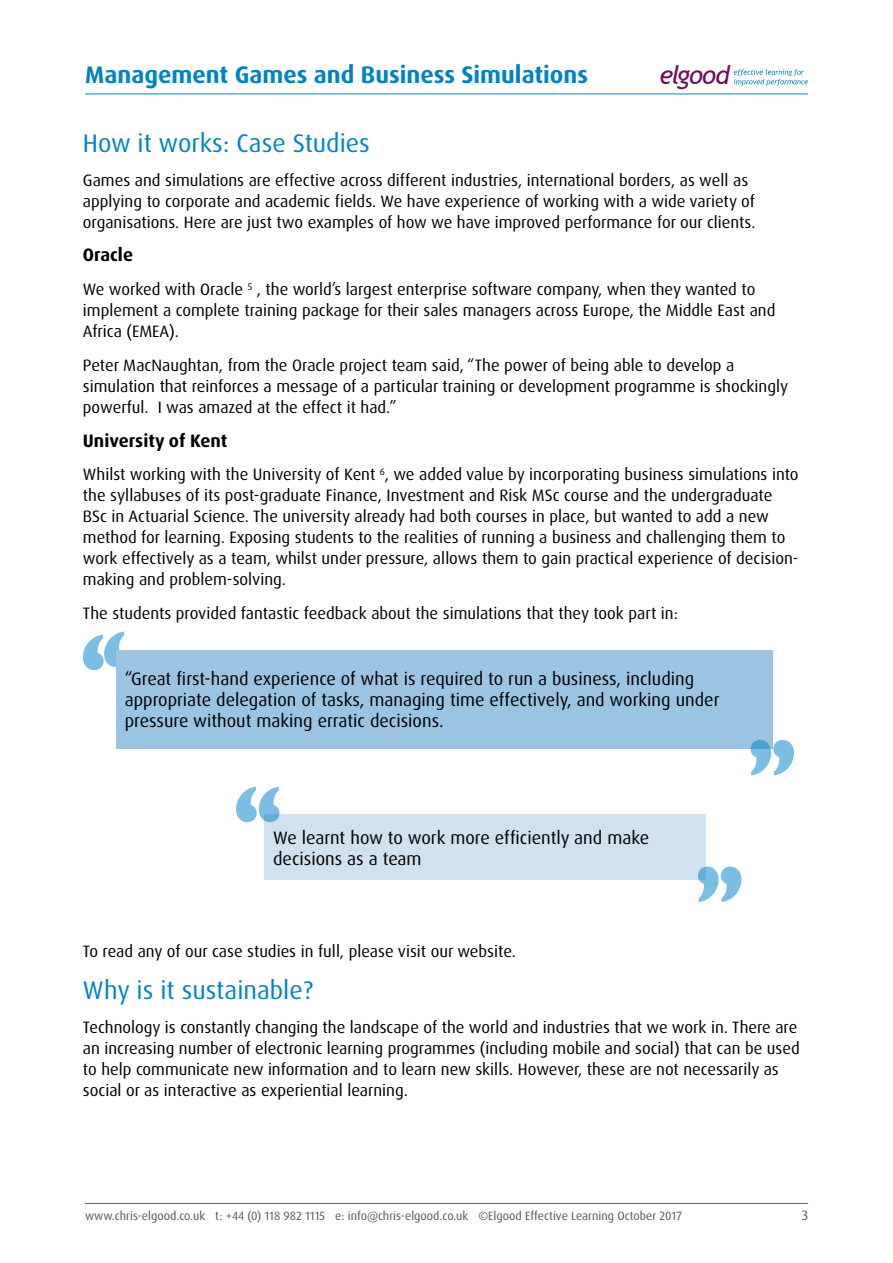
<style>
.page{position:relative;width:893px;height:1263px;background:#fff}
.page>*{position:absolute;margin:0;border:0;box-sizing:border-box;transform-origin:0 0}
.t1{font:italic 25.65px "Trebuchet MS";letter-spacing:-.03em;color:#6c0e5a}
.t2{font:25.5px "Dax OT";color:#0082c9}
.t3{font:700 24px "Dax OT";color:#0082c9}
.t4{font:18px/21px "Dax OT";color:#000}
.t5{font:700 18px "Dax OT";color:#000}
.t6{font:16.5px/21px "Dax OT";color:#000}
.t7{font:13.5px "Dax OT";color:#575756}
.t8{font:12px "Dax OT";color:#575756}
</style>
<div class="page">
<hr style="left:85px;top:1203px;width:723px;height:1px;background:#0082c9">
<hr style="left:85px;top:94px;width:723px;height:1px;background:#0082c9">
<svg style="left:734px;top:69px;width:74px;height:17px"></svg>
<div style="left:265px;top:814px;width:441px;height:66px;background:#d0e1ef"></div>
<svg style="left:83px;top:631px;width:42px;height:39px"></svg>
<div style="left:116px;top:650px;width:656px;height:98px;background:#9bc3e2"></div>
<svg style="left:750px;top:740px;width:44px;height:35px"></svg>
<svg style="left:698px;top:866px;width:43px;height:36px"></svg>
<svg style="left:236px;top:787px;width:43px;height:35px"></svg>
<h3 class="t3" style="left:85px;top:59px;width:505px">Management Games and Business Simulations</h3>
<h1 class="t1" style="left:660px;top:60px;width:72px">elgood</h1>
<h2 class="t2" style="left:83px;top:127px;width:288px">How it works: Case Studies</h2>
<p class="t6" style="left:83px;top:170px;width:674px">Games and simulations are effective across different industries, international borders, as well as applying to corporate and academic fields. We have experience of working with a wide variety of organisations. Here are just two examples of how we have improved performance for our clients.</p>
<p class="t5" style="left:83px;top:244px;width:52px">Oracle</p>
<p class="t6" style="left:83px;top:279px;width:694px">We worked with Oracle <sup>5</sup> , the world’s largest enterprise software company, when they wanted to implement a complete training package for their sales managers across Europe, the Middle East and<br>Africa (EMEA).</p>
<p class="t6" style="left:83px;top:355px;width:707px">Peter MacNaughtan, from the Oracle project team said, “The power of being able to develop a simulation that reinforces a message of a particular training or development programme is shockingly powerful. I was amazed at the effect it had.”</p>
<p class="t5" style="left:83px;top:429px;width:146px">University of Kent</p>
<p class="t6" style="left:83px;top:464px;width:717px">Whilst working with the University of Kent <sup>6</sup>, we added value by incorporating business simulations into the syllabuses of its post-graduate Finance, Investment and Risk MSc course and the undergraduate BSc in Actuarial Science. The university already had both courses in place, but wanted to add a new method for learning. Exposing students to the realities of running a business and challenging them to work effectively as a team, whilst under pressure, allows them to gain practical experience of decision&shy;making and problem-solving.</p>
<p class="t6" style="left:83px;top:603px;width:597px">The students provided fantastic feedback about the simulations that they took part in:</p>
<p class="t4" style="left:125px;top:669px;width:596px">“Great first-hand experience of what is required to run a business, including appropriate delegation of tasks, managing time effectively, and working under pressure without making erratic decisions.</p>
<p class="t4" style="left:273px;top:827px;width:378px">We learnt how to work more efficiently and make decisions as a team</p>
<p class="t6" style="left:83px;top:941px;width:434px">To read any of our case studies in full, please visit our website.</p>
<h2 class="t2" style="left:83px;top:974px;width:232px">Why is it sustainable?</h2>
<p class="t6" style="left:83px;top:1017px;width:718px">Technology is constantly changing the landscape of the world and industries that we work in. There are an increasing number of electronic learning programmes (including mobile and social) that can be used to help communicate new information and to learn new skills. However, these are not necessarily as social or as interactive as experiential learning.</p>
<p class="t8" style="left:85px;top:1209px;width:598px">www.chris-elgood.co.uk t: +44 (0) 118 982 1115 e: info@chris-elgood.co.uk ©Elgood Effective Learning October 2017</p>
<p class="t7" style="left:802px;top:1207px;width:8px">3</p>
</div>
